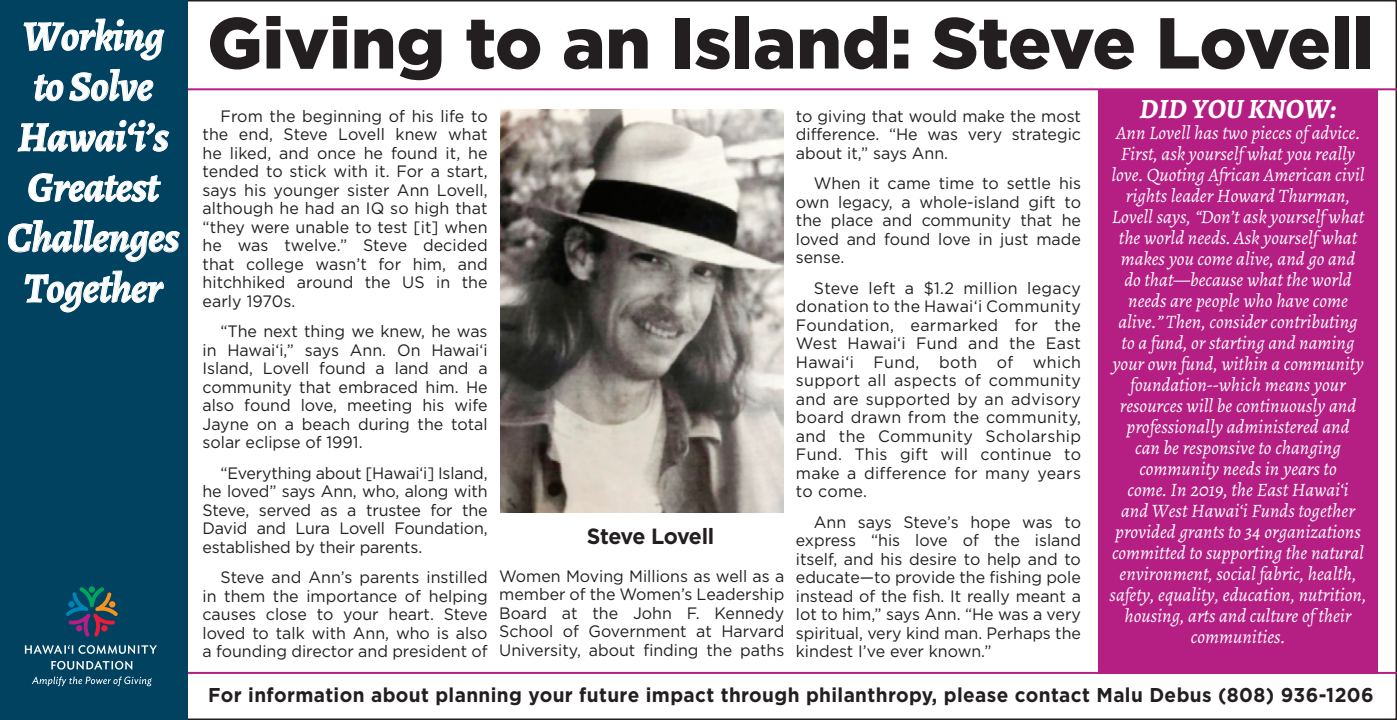
<style>
.page{position:relative;width:1397px;height:720px;background:#fff}
.page>*{position:absolute;margin:0;border:0;box-sizing:border-box;transform-origin:0 0}
.t1{font:900 72px "Gotham";color:#231f20}
.t2{font:italic 700 42px/50.4px "Alegreya";letter-spacing:-.02em;color:#fff;text-align:center}
.t3{font:italic 700 28px "Alegreya";color:#fff}
.t4{font:700 22px "Gotham";letter-spacing:-.03em;color:#231f20}
.t5{font:700 20px "Gotham";letter-spacing:.02em;color:#231f20;scale:.95 1}
.t6{font:italic 19px/21px "Alegreya";color:#fff;text-align:center}
.t7{font:16.4px/18.4px "Gotham";color:#231f20;text-align:justify}
</style>
<div class="page">
<hr style="left:140px;top:88px;width:1257px;height:2px;background:#b51e83">
<hr style="left:140px;top:672px;width:1257px;height:2px;background:#b51e83">
<div style="left:0;top:0;width:188px;height:720px;background:#004260"></div>
<svg style="left:66px;top:587px;width:52px;height:50px"></svg>
<div style="left:109px;top:601px;width:7px;height:7px;background:#f7931d;border-radius:3px"></div>
<svg style="left:25px;top:645px;width:132px;height:9px"></svg>
<svg style="left:51px;top:661px;width:81px;height:9px"></svg>
<svg style="left:32px;top:676px;width:120px;height:10px"></svg>
<svg style="left:23px;top:18px;width:142px;height:43px"></svg>
<svg style="left:34px;top:69px;width:119px;height:33px"></svg>
<svg style="left:18px;top:119px;width:151px;height:33px"></svg>
<svg style="left:28px;top:173px;width:133px;height:29px"></svg>
<svg style="left:8px;top:220px;width:172px;height:42px"></svg>
<svg style="left:24px;top:271px;width:140px;height:42px"></svg>
<div style="left:1098px;top:90px;width:279px;height:584px;background:#b51e83"></div>
<img style="left:500px;top:109px;width:283px;height:404px">
<h2 class="t2" style="left:7px;top:11px;width:174px">Working to Solve<br>Hawai‘i’s<br>Greatest<br>Challenges<br>Together</h2>
<h1 class="t1" style="left:207px;top:1px;width:1168px">Giving to an Island: Steve Lovell</h1>
<p class="t7" style="left:202px;top:107px;width:287px;text-indent:18px">From the beginning of his life to the end, Steve Lovell knew what he liked, and once he found it, he tended to stick with it. For a start, says his younger sister Ann Lovell, although he had an IQ so high that “they were unable to test [it] when he was twelve.” Steve decided that college wasn’t for him, and hitchhiked around the US in the early 1970s.</p>
<p class="t7" style="left:202px;top:322px;width:287px;text-indent:18px">“The next thing we knew, he was in Hawai‘i,” says Ann. On Hawai‘i Island, Lovell found a land and a community that embraced him. He also found love, meeting his wife Jayne on a beach during the total solar eclipse of 1991.</p>
<p class="t7" style="left:202px;top:463px;width:287px;text-indent:18px">“Everything about [Hawai‘i] Island, he loved” says Ann, who, along with Steve, served as a trustee for the David and Lura Lovell Foundation, established by their parents.</p>
<p class="t7" style="left:202px;top:568px;width:287px;text-indent:18px">Steve and Ann’s parents instilled in them the importance of helping causes close to your heart. Steve loved to talk with Ann, who is also a founding director and president of</p>
<p class="t7" style="left:499px;top:566px;width:287px">Women Moving Millions as well as a member of the Women’s Leadership Board at the John F. Kennedy School of Government at Harvard University, about finding the paths</p>
<h3 class="t4" style="left:587px;top:524px;width:129px">Steve Lovell</h3>
<p class="t7" style="left:796px;top:106px;width:287px">to giving that would make the most difference. “He was very strategic about it,” says Ann.</p>
<p class="t7" style="left:796px;top:174px;width:287px;text-indent:18px">When it came time to settle his own legacy, a whole-island gift to the place and community that he loved and found love in just made sense.</p>
<p class="t7" style="left:796px;top:278px;width:287px;text-indent:18px">Steve left a $1.2 million legacy donation to the Hawai‘i Community Foundation, earmarked for the West Hawai‘i Fund and the East Hawai‘i Fund, both of which support all aspects of community and are supported by an advisory board drawn from the community, and the Community Scholarship Fund. This gift will continue to make a difference for many years to come.</p>
<p class="t7" style="left:796px;top:512px;width:287px;text-indent:18px">Ann says Steve’s hope was to express “his love of the island itself, and his desire to help and to educate—to provide the fishing pole instead of the fish. It really meant a lot to him,” says Ann. “He was a very spiritual, very kind man. Perhaps the kindest I’ve ever known.”</p>
<h3 class="t3" style="left:1139px;top:91px;width:198px">DID YOU KNOW:</h3>
<p class="t6" style="left:1109px;top:123px;width:258px">Ann Lovell has two pieces of advice.<br>First, ask yourself what you really love. Quoting African American civil rights leader Howard Thurman, Lovell says, “Don’t ask yourself what the world needs. Ask yourself what makes you come alive, and go and<br>do that—because what the world needs are people who have come alive.” Then, consider contributing to a fund, or starting and naming your own fund, within a community foundation--which means your resources will be continuously and professionally administered and<br>can be responsive to changing community needs in years to<br>come. In 2019, the East Hawai‘i<br>and West Hawai‘i Funds together provided grants to 34 organizations committed to supporting the natural environment, social fabric, health, safety, equality, education, nutrition, housing, arts and culture of their communities.</p>
<p class="t5" style="left:208px;top:683px;width:1228px">For information about planning your future impact through philanthropy, please contact Malu Debus (808) 936-1206</p>
</div>
